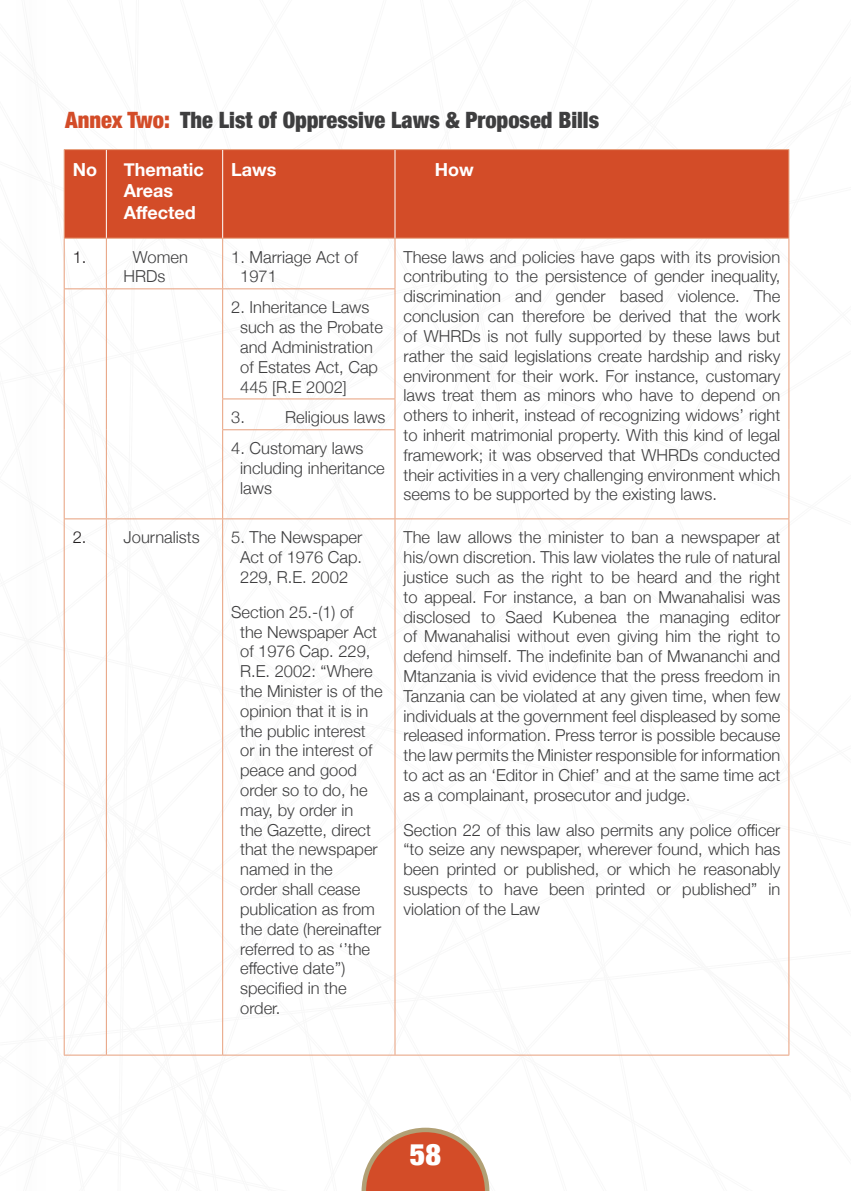
<style>
.page{position:relative;width:851px;height:1191px;background:#fff}
.page>*{position:absolute;margin:0;border:0;box-sizing:border-box;transform-origin:0 0}
.t1{font:900 condensed 30px "Helvetica Neue";color:#fff}
.t2{font:900 condensed 22.5px "Helvetica Neue";color:#3e3e3f}
.t3{font:700 18px/21.6px "Helvetica Neue";color:#fff}
.t4{font:300 16.5px/19.8px "Helvetica Neue";color:#3e3e3f}
.t5{font:300 16.5px "Helvetica Neue";color:#231f20}
.s1{color:#d34c28}
.s2{color:#231f20}
</style>
<div class="page">
<svg style="left:63px;top:149px;width:426px;height:1042px"></svg>
<div style="left:65px;top:150px;width:723px;height:88px;background:#d34c28"></div>
<hr style="left:64px;top:149px;width:42px;height:1px;background:#e79f7c">
<hr style="left:64px;top:150px;width:1px;height:88px;background:#e79f7c">
<hr style="left:106px;top:149px;width:117px;height:1px;background:#e79f7c">
<hr style="left:223px;top:149px;width:172px;height:1px;background:#e79f7c">
<hr style="left:395px;top:149px;width:394px;height:1px;background:#e79f7c">
<hr style="left:788px;top:150px;width:1px;height:88px;background:#e79f7c">
<hr style="left:64px;top:238px;width:42px;height:1px;background:#e79f7c">
<hr style="left:64px;top:238px;width:1px;height:50px;background:#e79f7c">
<hr style="left:106px;top:238px;width:117px;height:1px;background:#e79f7c">
<hr style="left:106px;top:238px;width:1px;height:50px;background:#e79f7c">
<hr style="left:223px;top:238px;width:172px;height:1px;background:#e79f7c">
<hr style="left:222px;top:238px;width:1px;height:50px;background:#e79f7c">
<hr style="left:395px;top:238px;width:394px;height:1px;background:#e79f7c">
<hr style="left:394px;top:238px;width:1px;height:50px;background:#e79f7c">
<hr style="left:788px;top:238px;width:1px;height:51px;background:#e79f7c">
<hr style="left:788px;top:289px;width:1px;height:110px;background:#e79f7c">
<hr style="left:788px;top:399px;width:1px;height:31px;background:#e79f7c">
<hr style="left:788px;top:430px;width:1px;height:88px;background:#e79f7c">
<hr style="left:64px;top:288px;width:42px;height:1px;background:#e79f7c">
<hr style="left:64px;top:289px;width:1px;height:110px;background:#e79f7c">
<hr style="left:106px;top:288px;width:117px;height:1px;background:#e79f7c">
<hr style="left:106px;top:289px;width:1px;height:110px;background:#e79f7c">
<hr style="left:64px;top:399px;width:1px;height:31px;background:#e79f7c">
<hr style="left:106px;top:399px;width:1px;height:31px;background:#e79f7c">
<hr style="left:64px;top:430px;width:1px;height:88px;background:#e79f7c">
<hr style="left:106px;top:430px;width:1px;height:88px;background:#e79f7c">
<hr style="left:223px;top:288px;width:172px;height:1px;background:#e79f7c">
<hr style="left:222px;top:289px;width:1px;height:109px;background:#e79f7c">
<hr style="left:394px;top:289px;width:1px;height:109px;background:#e79f7c">
<hr style="left:222px;top:398px;width:173px;height:1px;background:#e79f7c">
<hr style="left:222px;top:399px;width:1px;height:30px;background:#e79f7c">
<hr style="left:394px;top:399px;width:1px;height:30px;background:#e79f7c">
<hr style="left:222px;top:429px;width:173px;height:1px;background:#e79f7c">
<hr style="left:222px;top:430px;width:1px;height:88px;background:#e79f7c">
<hr style="left:394px;top:430px;width:1px;height:88px;background:#e79f7c">
<hr style="left:64px;top:518px;width:42px;height:1px;background:#e79f7c">
<hr style="left:64px;top:519px;width:1px;height:535px;background:#e79f7c">
<hr style="left:106px;top:518px;width:117px;height:1px;background:#e79f7c">
<hr style="left:106px;top:519px;width:1px;height:535px;background:#e79f7c">
<hr style="left:223px;top:518px;width:172px;height:1px;background:#e79f7c">
<hr style="left:222px;top:519px;width:1px;height:535px;background:#e79f7c">
<hr style="left:395px;top:518px;width:394px;height:1px;background:#e79f7c">
<hr style="left:394px;top:519px;width:1px;height:535px;background:#e79f7c">
<hr style="left:788px;top:519px;width:1px;height:535px;background:#e79f7c">
<hr style="left:64px;top:1054px;width:42px;height:1px;background:#e79f7c">
<hr style="left:106px;top:1054px;width:117px;height:1px;background:#e79f7c">
<hr style="left:223px;top:1054px;width:172px;height:1px;background:#e79f7c">
<hr style="left:395px;top:1054px;width:394px;height:1px;background:#e79f7c">
<hr style="left:106px;top:150px;width:1px;height:88px;background:#fff">
<hr style="left:222px;top:150px;width:1px;height:88px;background:#fff">
<hr style="left:394px;top:150px;width:1px;height:88px;background:#fff">
<h2 class="t2" style="left:65px;top:102px;width:535px"><span class="s1">Annex Two:</span> The List of Oppressive Laws &amp; Proposed Bills</h2>
<p class="t3" style="left:73px;top:159px;width:26px">No</p>
<p class="t3" style="left:124px;top:159px;width:81px">Thematic<br>Areas<br>Affected</p>
<p class="t3" style="left:231px;top:159px;width:47px">Laws</p>
<p class="t3" style="left:434px;top:159px;width:40px">How</p>
<p class="t5" style="left:73px;top:243px;width:15px">1.</p>
<p class="t4" style="left:124px;top:246px;width:66px;text-indent:9px">Women<br>HRDs</p>
<p class="t4" style="left:240px;top:246px;width:119px;text-indent:-9px">1. Marriage Act of<br>1971</p>
<p class="t4" style="left:403px;top:246px;width:378px;text-align:justify">These laws and policies have gaps with its provision contributing to the persistence of gender inequality, discrimination and gender based violence. The conclusion can therefore be derived that the work of WHRDs is not fully supported by these laws but rather the said legislations create hardship and risky environment for their work. For instance, customary laws treat them as minors who have to depend on others to inherit, instead of recognizing widows’ right to inherit matrimonial property. With this kind of legal framework; it was observed that WHRDs conducted their activities in a very challenging environment which seems to be supported by the existing laws.</p>
<p class="t4" style="left:240px;top:296px;width:144px;text-indent:-9px">2. Inheritance Laws such as the Probate and Administration of Estates Act, Cap<br>445 [R.E 2002]</p>
<p class="t4" style="left:231px;top:406px;width:15px">3.</p>
<p class="t4" style="left:285px;top:406px;width:102px">Religious laws</p>
<p class="t4" style="left:240px;top:437px;width:146px;text-indent:-9px">4. Customary laws including inheritance laws</p>
<p class="t4" style="left:73px;top:526px;width:128px"><span class="s2">2.</span> Journalists</p>
<p class="t4" style="left:231px;top:526px;width:133px;text-align:center">5. The Newspaper<br>Act of 1976 Cap.<br>229, R.E. 2002</p>
<p class="t4" style="left:240px;top:601px;width:144px;text-indent:-9px">Section 25.-(1) of<br>the Newspaper Act of 1976 Cap. 229,<br>R.E. 2002: “Where the Minister is of the opinion that it is in the public interest or in the interest of peace and good order so to do, he may, by order in<br>the Gazette, direct that the newspaper named in the<br>order shall cease publication as from the date (hereinafter referred to as ‘’the effective date’’) specified in the order.</p>
<p class="t4" style="left:403px;top:526px;width:378px;text-align:justify">The law allows the minister to ban a newspaper at his/own discretion. This law violates the rule of natural justice such as the right to be heard and the right to appeal. For instance, a ban on Mwanahalisi was disclosed to Saed Kubenea the managing editor of Mwanahalisi without even giving him the right to defend himself. The indefinite ban of Mwananchi and Mtanzania is vivid evidence that the press freedom in Tanzania can be violated at any given time, when few individuals at the government feel displeased by some released information. Press terror is possible because the law permits the Minister responsible for information to act as an ‘Editor in Chief’ and at the same time act as a complainant, prosecutor and judge.</p>
<p class="t4" style="left:403px;top:818px;width:378px;text-align:justify">Section 22 of this law also permits any police officer “to seize any newspaper, wherever found, which has been printed or published, or which he reasonably suspects to have been printed or published” in violation of the Law</p>
<h1 class="t1" style="left:410px;top:1130px;width:33px">58</h1>
</div>
